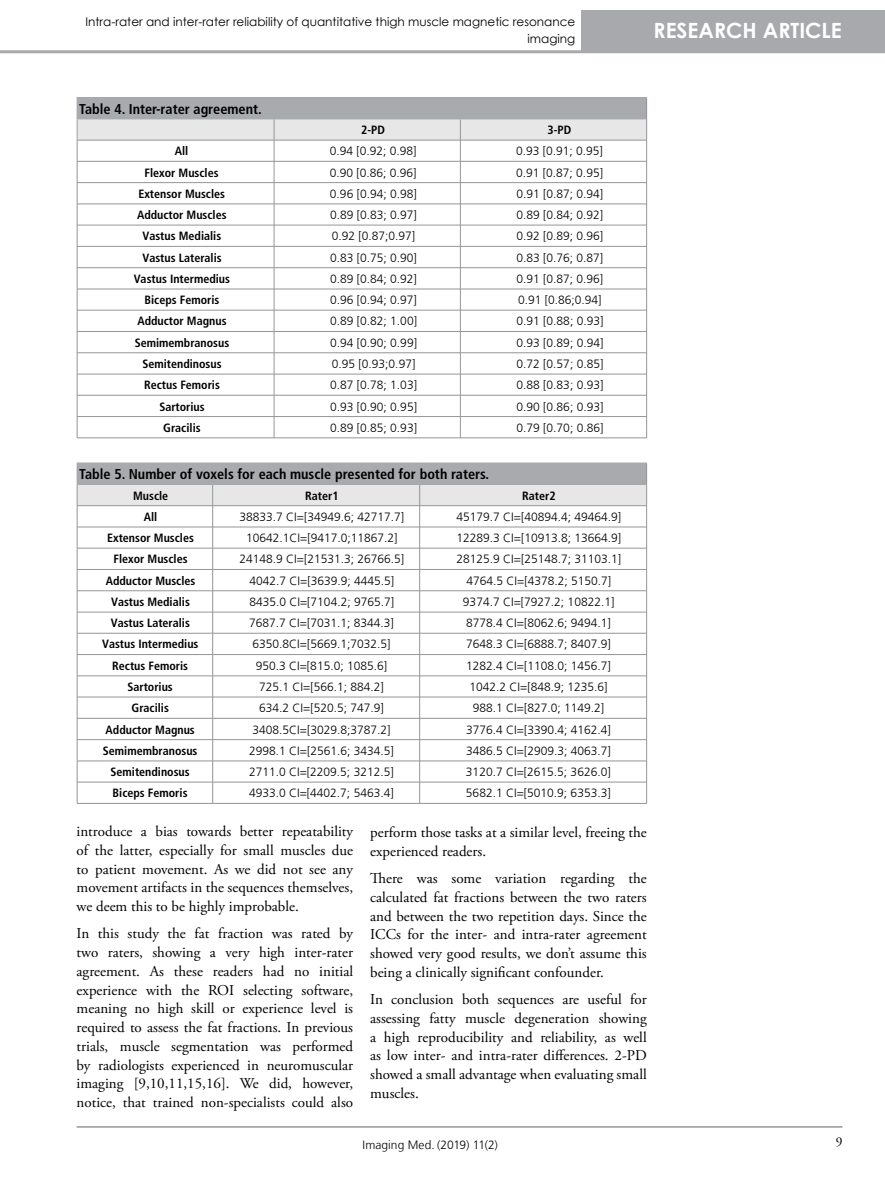
<style>
.page{position:relative;width:885px;height:1191px;background:#fff}
.page>*{position:absolute;margin:0;border:0;box-sizing:border-box;transform-origin:0 0}
.t1{font:700 21px "Century Gothic";color:#fff}
.t2{font:15px/18.8px "Adobe Garamond Pro";color:#000;text-align:justify}
.t3{font:700 condensed 14.25px "Frutiger LT Std";color:#000}
.t4{font:13.5px "Adobe Garamond Pro";color:#000}
.t5{font:300 12px "Frutiger LT";color:#000}
.t6{font:700 condensed 12px "Frutiger LT Std";color:#000}
.t7{font:12px/17.2px "Century Gothic";color:#000;text-align:right}
</style>
<div class="page">
<hr style="left:77px;top:1126px;width:765px;height:1px;background:#a7a9ac">
<div style="left:77px;top:463px;width:569px;height:21px;background:#a8aaad"></div>
<hr style="left:77px;top:803px;width:136px;height:1px;background:#939598">
<hr style="left:213px;top:803px;width:206px;height:1px;background:#939598">
<hr style="left:419px;top:803px;width:227px;height:1px;background:#939598">
<hr style="left:77px;top:462px;width:136px;height:1px;background:#a7a9ac">
<hr style="left:213px;top:462px;width:206px;height:1px;background:#a7a9ac">
<hr style="left:419px;top:462px;width:227px;height:1px;background:#a7a9ac">
<svg style="left:77px;top:464px;width:570px;height:339px"></svg>
<hr style="left:77px;top:484px;width:136px;height:1px;background:#a7a9ac">
<hr style="left:213px;top:484px;width:206px;height:1px;background:#a7a9ac">
<hr style="left:419px;top:484px;width:227px;height:1px;background:#a7a9ac">
<hr style="left:77px;top:97px;width:197px;height:1px;background:#a7a9ac">
<hr style="left:274px;top:97px;width:186px;height:1px;background:#a7a9ac">
<hr style="left:460px;top:97px;width:186px;height:1px;background:#a7a9ac">
<svg style="left:77px;top:98px;width:570px;height:340px"></svg>
<hr style="left:77px;top:118px;width:197px;height:1px;background:#a7a9ac">
<hr style="left:274px;top:118px;width:186px;height:1px;background:#a7a9ac">
<hr style="left:460px;top:118px;width:186px;height:1px;background:#a7a9ac">
<hr style="left:0;top:50px;width:884px;height:3px;background:#a7a9ac">
<div style="left:581px;top:10px;width:303px;height:42px;background:#a7a9ac"></div>
<p class="t7" style="left:85px;top:12px;width:491px">Intra-rater and inter-rater reliability of quantitative thigh muscle magnetic resonance imaging</p>
<h1 class="t1" style="left:653px;top:14px;width:190px">RESEARCH ARTICLE</h1>
<p class="t3" style="left:79px;top:100px;width:184px">Table 4. Inter-rater agreement.</p>
<p class="t6" style="left:361px;top:123px;width:25px">2-PD</p>
<p class="t6" style="left:547px;top:123px;width:25px">3-PD</p>
<p class="t6" style="left:175px;top:144px;width:15px">All</p>
<p class="t5" style="left:330px;top:144px;width:88px">0.94 [0.92; 0.98]</p>
<p class="t5" style="left:516px;top:144px;width:88px">0.93 [0.91; 0.95]</p>
<p class="t6" style="left:144px;top:165px;width:76px">Flexor Muscles</p>
<p class="t5" style="left:330px;top:166px;width:88px">0.90 [0.86; 0.96]</p>
<p class="t5" style="left:516px;top:166px;width:88px">0.91 [0.87; 0.95]</p>
<p class="t6" style="left:138px;top:186px;width:88px">Extensor Muscles</p>
<p class="t5" style="left:330px;top:187px;width:88px">0.96 [0.94; 0.98]</p>
<p class="t5" style="left:516px;top:187px;width:88px">0.91 [0.87; 0.94]</p>
<p class="t6" style="left:137px;top:208px;width:91px">Adductor Muscles</p>
<p class="t5" style="left:330px;top:208px;width:88px">0.89 [0.83; 0.97]</p>
<p class="t5" style="left:516px;top:208px;width:88px">0.89 [0.84; 0.92]</p>
<p class="t6" style="left:142px;top:229px;width:80px">Vastus Medialis</p>
<p class="t5" style="left:332px;top:229px;width:85px">0.92 [0.87;0.97]</p>
<p class="t5" style="left:516px;top:229px;width:88px">0.92 [0.89; 0.96]</p>
<p class="t6" style="left:142px;top:250px;width:81px">Vastus Lateralis</p>
<p class="t5" style="left:330px;top:251px;width:88px">0.83 [0.75; 0.90]</p>
<p class="t5" style="left:516px;top:251px;width:88px">0.83 [0.76; 0.87]</p>
<p class="t6" style="left:134px;top:272px;width:98px">Vastus Intermedius</p>
<p class="t5" style="left:330px;top:272px;width:88px">0.89 [0.84; 0.92]</p>
<p class="t5" style="left:516px;top:272px;width:88px">0.91 [0.87; 0.96]</p>
<p class="t6" style="left:144px;top:293px;width:76px">Biceps Femoris</p>
<p class="t5" style="left:330px;top:293px;width:88px">0.96 [0.94; 0.97]</p>
<p class="t5" style="left:518px;top:293px;width:85px">0.91 [0.86;0.94]</p>
<p class="t6" style="left:137px;top:314px;width:91px">Adductor Magnus</p>
<p class="t5" style="left:330px;top:314px;width:88px">0.89 [0.82; 1.00]</p>
<p class="t5" style="left:516px;top:314px;width:88px">0.91 [0.88; 0.93]</p>
<p class="t6" style="left:135px;top:335px;width:96px">Semimembranosus</p>
<p class="t5" style="left:330px;top:336px;width:88px">0.94 [0.90; 0.99]</p>
<p class="t5" style="left:516px;top:336px;width:88px">0.93 [0.89; 0.94]</p>
<p class="t6" style="left:142px;top:357px;width:81px">Semitendinosus</p>
<p class="t5" style="left:332px;top:357px;width:85px">0.95 [0.93;0.97]</p>
<p class="t5" style="left:516px;top:357px;width:88px">0.72 [0.57; 0.85]</p>
<p class="t6" style="left:144px;top:378px;width:77px">Rectus Femoris</p>
<p class="t5" style="left:330px;top:378px;width:88px">0.87 [0.78; 1.03]</p>
<p class="t5" style="left:516px;top:378px;width:88px">0.88 [0.83; 0.93]</p>
<p class="t6" style="left:159px;top:399px;width:47px">Sartorius</p>
<p class="t5" style="left:330px;top:399px;width:88px">0.93 [0.90; 0.95]</p>
<p class="t5" style="left:516px;top:399px;width:88px">0.90 [0.86; 0.93]</p>
<p class="t6" style="left:163px;top:420px;width:39px">Gracilis</p>
<p class="t5" style="left:330px;top:421px;width:88px">0.89 [0.85; 0.93]</p>
<p class="t5" style="left:516px;top:421px;width:88px">0.79 [0.70; 0.86]</p>
<p class="t3" style="left:79px;top:466px;width:411px">Table 5. Number of voxels for each muscle presented for both raters.</p>
<p class="t6" style="left:133px;top:488px;width:37px">Muscle</p>
<p class="t6" style="left:305px;top:488px;width:35px">Rater1</p>
<p class="t6" style="left:522px;top:488px;width:35px">Rater2</p>
<p class="t6" style="left:144px;top:509px;width:15px">All</p>
<p class="t5" style="left:239px;top:510px;width:166px">38833.7 CI=[34949.6; 42717.7]</p>
<p class="t5" style="left:456px;top:510px;width:166px">45179.7 CI=[40894.4; 49464.9]</p>
<p class="t6" style="left:107px;top:531px;width:88px">Extensor Muscles</p>
<p class="t5" style="left:246px;top:531px;width:153px">10642.1CI=[9417.0;11867.2]</p>
<p class="t5" style="left:456px;top:531px;width:166px">12289.3 CI=[10913.8; 13664.9]</p>
<p class="t6" style="left:113px;top:552px;width:76px">Flexor Muscles</p>
<p class="t5" style="left:239px;top:552px;width:166px">24148.9 CI=[21531.3; 26766.5]</p>
<p class="t5" style="left:456px;top:552px;width:166px">28125.9 CI=[25148.7; 31103.1]</p>
<p class="t6" style="left:106px;top:573px;width:91px">Adductor Muscles</p>
<p class="t5" style="left:249px;top:573px;width:146px">4042.7 CI=[3639.9; 4445.5]</p>
<p class="t5" style="left:466px;top:573px;width:146px">4764.5 CI=[4378.2; 5150.7]</p>
<p class="t6" style="left:111px;top:594px;width:80px">Vastus Medialis</p>
<p class="t5" style="left:249px;top:595px;width:146px">8435.0 CI=[7104.2; 9765.7]</p>
<p class="t5" style="left:463px;top:595px;width:153px">9374.7 CI=[7927.2; 10822.1]</p>
<p class="t6" style="left:111px;top:616px;width:81px">Vastus Lateralis</p>
<p class="t5" style="left:249px;top:616px;width:146px">7687.7 CI=[7031.1; 8344.3]</p>
<p class="t5" style="left:466px;top:616px;width:146px">8778.4 CI=[8062.6; 9494.1]</p>
<p class="t6" style="left:102px;top:637px;width:98px">Vastus Intermedius</p>
<p class="t5" style="left:252px;top:637px;width:139px">6350.8CI=[5669.1;7032.5]</p>
<p class="t5" style="left:466px;top:637px;width:146px">7648.3 CI=[6888.7; 8407.9]</p>
<p class="t6" style="left:112px;top:658px;width:77px">Rectus Femoris</p>
<p class="t5" style="left:256px;top:659px;width:133px">950.3 CI=[815.0; 1085.6]</p>
<p class="t5" style="left:466px;top:659px;width:146px">1282.4 CI=[1108.0; 1456.7]</p>
<p class="t6" style="left:127px;top:679px;width:47px">Sartorius</p>
<p class="t5" style="left:259px;top:680px;width:126px">725.1 CI=[566.1; 884.2]</p>
<p class="t5" style="left:469px;top:680px;width:139px">1042.2 CI=[848.9; 1235.6]</p>
<p class="t6" style="left:131px;top:701px;width:39px">Gracilis</p>
<p class="t5" style="left:259px;top:701px;width:126px">634.2 CI=[520.5; 747.9]</p>
<p class="t5" style="left:473px;top:701px;width:133px">988.1 CI=[827.0; 1149.2]</p>
<p class="t6" style="left:106px;top:722px;width:91px">Adductor Magnus</p>
<p class="t5" style="left:252px;top:722px;width:139px">3408.5CI=[3029.8;3787.2]</p>
<p class="t5" style="left:466px;top:722px;width:146px">3776.4 CI=[3390.4; 4162.4]</p>
<p class="t6" style="left:103px;top:743px;width:96px">Semimembranosus</p>
<p class="t5" style="left:249px;top:744px;width:146px">2998.1 CI=[2561.6; 3434.5]</p>
<p class="t5" style="left:466px;top:744px;width:146px">3486.5 CI=[2909.3; 4063.7]</p>
<p class="t6" style="left:110px;top:765px;width:81px">Semitendinosus</p>
<p class="t5" style="left:249px;top:765px;width:146px">2711.0 CI=[2209.5; 3212.5]</p>
<p class="t5" style="left:466px;top:765px;width:146px">3120.7 CI=[2615.5; 3626.0]</p>
<p class="t6" style="left:113px;top:786px;width:76px">Biceps Femoris</p>
<p class="t5" style="left:249px;top:786px;width:146px">4933.0 CI=[4402.7; 5463.4]</p>
<p class="t5" style="left:466px;top:786px;width:146px">5682.1 CI=[5010.9; 6353.3]</p>
<p class="t2" style="left:77px;top:822px;width:278px">introduce a bias towards better repeatability of the latter, especially for small muscles due to patient movement. As we did not see any movement artifacts in the sequences themselves, we deem this to be highly improbable.</p>
<p class="t2" style="left:77px;top:924px;width:278px">In this study the fat fraction was rated by two raters, showing a very high inter-rater agreement. As these readers had no initial experience with the ROI selecting software, meaning no high skill or experience level is required to assess the fat fractions. In previous trials, muscle segmentation was performed by radiologists experienced in neuromuscular imaging [9,10,11,15,16]. We did, however, notice, that trained non-specialists could also</p>
<p class="t2" style="left:370px;top:823px;width:278px">perform those tasks at a similar level, freeing the experienced readers.</p>
<p class="t2" style="left:370px;top:869px;width:278px">There was some variation regarding the calculated fat fractions between the two raters and between the two repetition days. Since the ICCs for the inter- and intra-rater agreement showed very good results, we don’t assume this being a clinically significant confounder.</p>
<p class="t2" style="left:370px;top:990px;width:278px">In conclusion both sequences are useful for assessing fatty muscle degeneration showing a high reproducibility and reliability, as well as low inter- and intra-rater differences. 2-PD showed a small advantage when evaluating small muscles.</p>
<p class="t5" style="left:362px;top:1138px;width:137px">Imaging Med. (2019) 11(2)</p>
<p class="t4" style="left:835px;top:1133px;width:8px">9</p>
</div>
